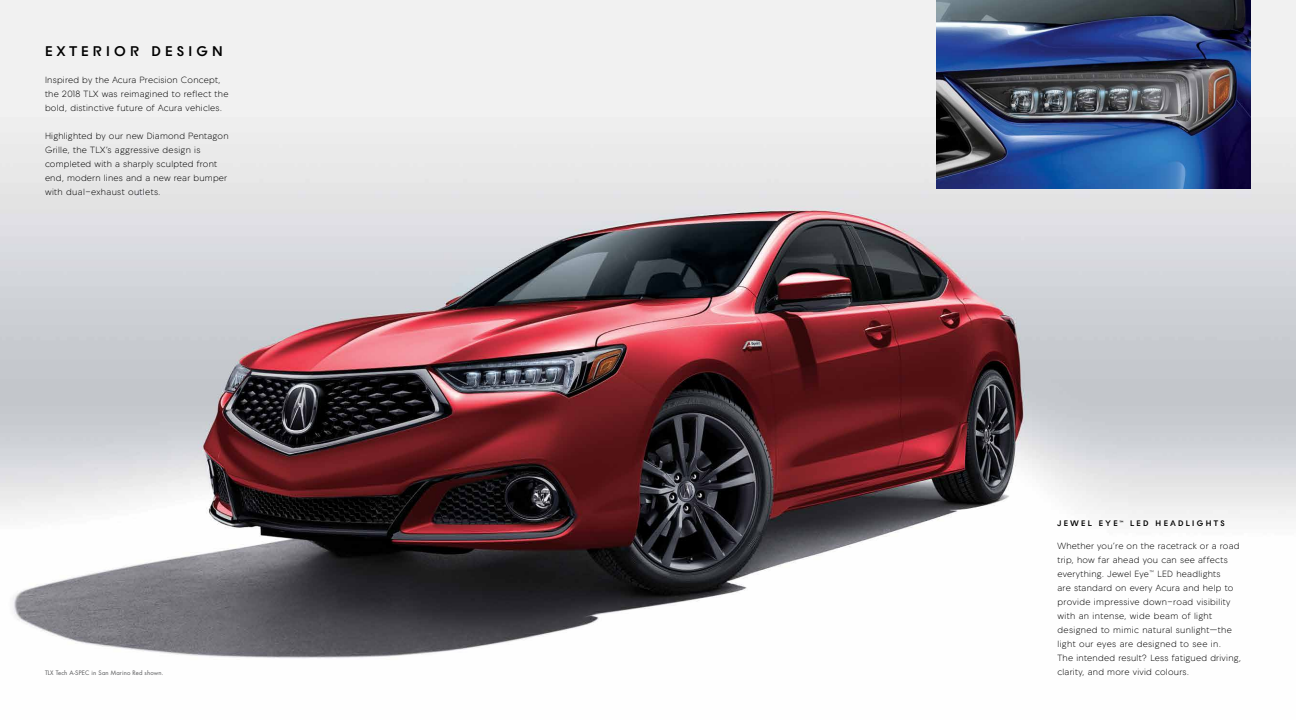
<style>
.page{position:relative;width:1296px;height:720px;background:#fff}
.page>*{position:absolute;margin:0;border:0;box-sizing:border-box;transform-origin:0 0}
.t1{font:700 14px "Acura Bespoke";letter-spacing:.3em;color:#000}
.t2{font:9px/14px "Acura Bespoke";letter-spacing:.03em;color:#000}
.t3{font:700 8px "Acura Bespoke";letter-spacing:.3em;color:#000}
.t4{font:6px "Futura Std";letter-spacing:.02em;color:#58595b}
</style>
<div class="page">
<img style="left:0;top:0;width:1296px;height:659px">
<img style="left:936px;top:0;width:315px;height:189px">
<h1 class="t1" style="left:45px;top:42px;width:179px">EXTERIOR DESIGN</h1>
<p class="t2" style="left:45px;top:73px;width:185px">Inspired by the Acura Precision Concept, the 2018 TLX was reimagined to reflect the bold, distinctive future of Acura vehicles.</p>
<p class="t2" style="left:45px;top:129px;width:185px">Highlighted by our new Diamond Pentagon Grille, the TLX’s aggressive design is completed with a sharply sculpted front end, modern lines and a new rear bumper with dual-exhaust outlets.</p>
<p class="t4" style="left:45px;top:669px;width:120px">TLX Tech A-SPEC in San Marino Red shown.</p>
<p class="t3" style="left:1058px;top:518px;width:169px">JEWEL EYE<sup>™</sup> LED HEADLIGHTS</p>
<p class="t2" style="left:1058px;top:539px;width:185px">Whether you’re on the racetrack or a road trip, how far ahead you can see affects everything. Jewel Eye<sup>™</sup> LED headlights<br>are standard on every Acura and help to provide impressive down-road visibility with an intense, wide beam of light designed to mimic natural sunlight—the light our eyes are designed to see in.<br>The intended result? Less fatigued driving, clarity, and more vivid colours.</p>
</div>
